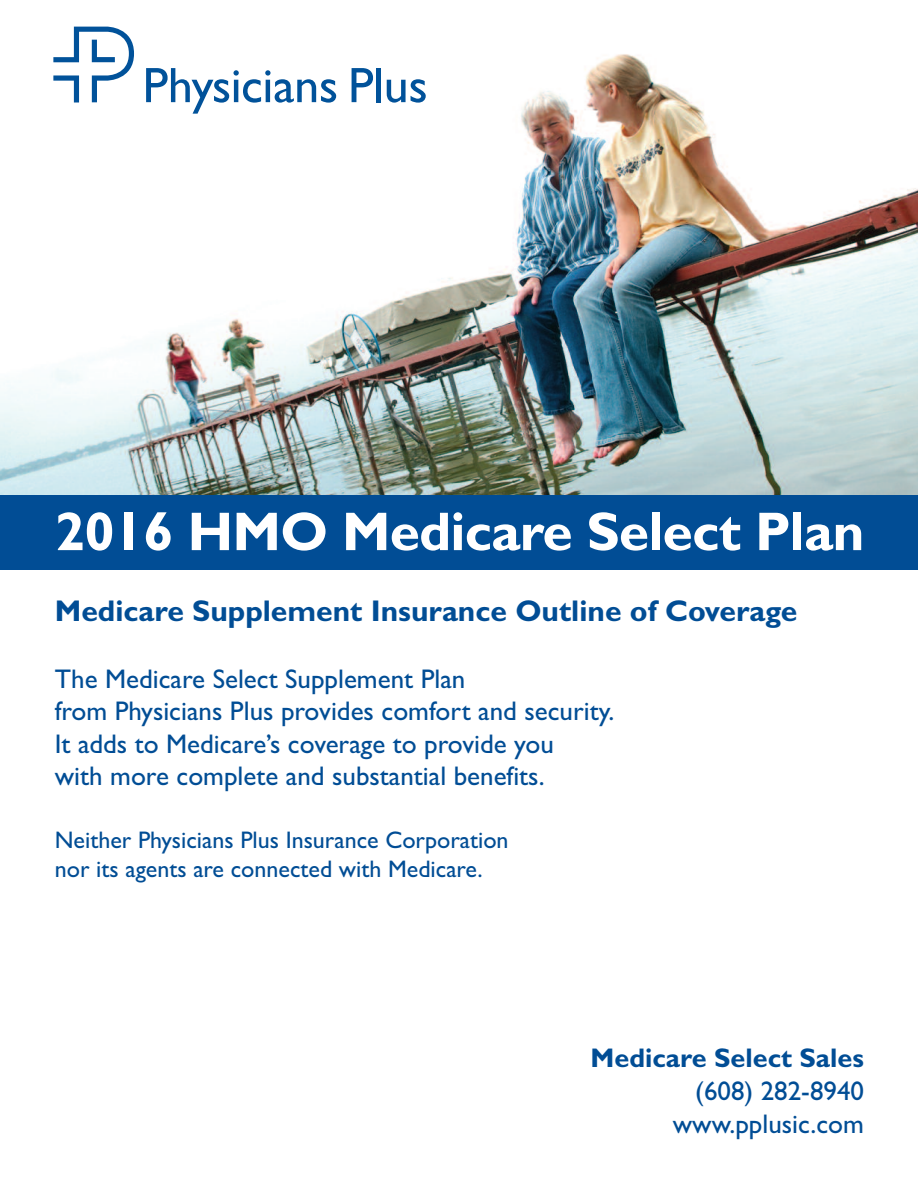
<style>
.page{position:relative;width:918px;height:1188px;background:#fff}
.page>*{position:absolute;margin:0;border:0;box-sizing:border-box;transform-origin:0 0}
.t1{font:700 54.75px "Gill Sans";letter-spacing:-.015em;color:#fff}
.t2{font:700 30px "Gill Sans";color:#014d95}
.t3{font:27px/32.4px "Gill Sans";color:#014d95}
.t4{font:700 27px "Gill Sans";color:#014d95}
.t5{font:24px/28.8px "Gill Sans";color:#014d95}
</style>
<div class="page">
<img style="left:0;top:26px;width:918px;height:469px">
<svg style="left:146px;top:68px;width:190px;height:46px"></svg>
<svg style="left:352px;top:68px;width:21px;height:34px"></svg>
<hr style="left:377px;top:68px;width:4px;height:34px;background:#01529a">
<svg style="left:387px;top:79px;width:39px;height:24px"></svg>
<svg style="left:53px;top:27px;width:81px;height:75px"></svg>
<div style="left:0;top:495px;width:918px;height:74px;background:#014d95"></div>
<h1 class="t1" style="left:55px;top:499px;width:811px">2016 HMO Medicare Select Plan</h1>
<p class="t2" style="left:55px;top:594px;width:744px">Medicare Supplement Insurance Outline of Coverage</p>
<p class="t3" style="left:55px;top:662px;width:561px">The Medicare Select Supplement Plan<br>from Physicians Plus provides comfort and security.<br>It adds to Medicare’s coverage to provide you<br>with more complete and substantial benefits.</p>
<p class="t5" style="left:55px;top:825px;width:455px">Neither Physicians Plus Insurance Corporation nor its agents are connected with Medicare.</p>
<p class="t4" style="left:591px;top:1042px;width:275px">Medicare Select Sales</p>
<p class="t3" style="left:673px;top:1074px;width:193px;line-height:33px;text-align:right">(608) 282-8940 www.pplusic.com</p>
</div>
